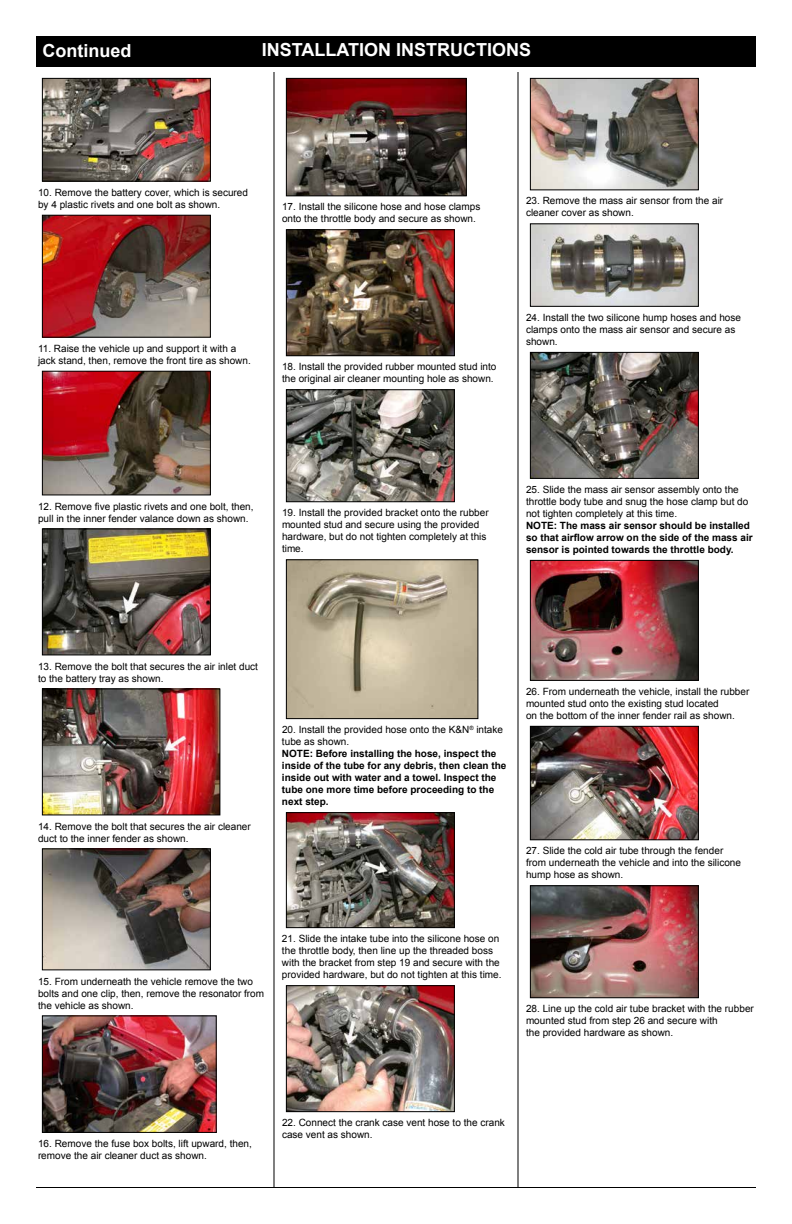
<style>
.page{position:relative;width:792px;height:1224px;background:#fff}
.page>*{position:absolute;margin:0;border:0;box-sizing:border-box;transform-origin:0 0}
.t1{font:700 18px "Arial";color:#fff}
.t2{font:10px/12px "Arial";color:#000}
.t3{font:700 10px/12px "Arial";color:#000}
</style>
<div class="page">
<div style="left:36px;top:36px;width:720px;height:31px;background:#000"></div>
<hr style="left:274px;top:72px;width:1px;height:1116px;background:#000">
<hr style="left:518px;top:72px;width:1px;height:1116px;background:#000">
<hr style="left:36px;top:1187px;width:720px;height:1px;background:#000">
<img style="left:44px;top:531px;width:165px;height:122px">
<div style="left:42px;top:529px;width:169px;height:126px;border:1px solid #000"></div>
<img style="left:44px;top:691px;width:174px;height:122px">
<div style="left:42px;top:689px;width:178px;height:126px;border:1px solid #000"></div>
<img style="left:44px;top:850px;width:165px;height:118px">
<div style="left:42px;top:848px;width:169px;height:122px;border:1px solid #000"></div>
<img style="left:44px;top:1018px;width:171px;height:113px">
<div style="left:42px;top:1016px;width:175px;height:117px;border:1px solid #000"></div>
<img style="left:288px;top:814px;width:165px;height:112px">
<div style="left:286px;top:812px;width:169px;height:116px;border:1px solid #000"></div>
<img style="left:288px;top:80px;width:177px;height:114px">
<div style="left:286px;top:78px;width:181px;height:118px;border:1px solid #000"></div>
<img style="left:288px;top:231px;width:165px;height:123px">
<div style="left:286px;top:229px;width:169px;height:127px;border:1px solid #000"></div>
<img style="left:288px;top:561px;width:188px;height:156px">
<div style="left:286px;top:559px;width:192px;height:160px;border:1px solid #000"></div>
<img style="left:288px;top:987px;width:165px;height:123px">
<div style="left:286px;top:985px;width:169px;height:127px;border:1px solid #000"></div>
<img style="left:532px;top:887px;width:165px;height:109px">
<div style="left:530px;top:885px;width:169px;height:113px;border:1px solid #000"></div>
<img style="left:532px;top:80px;width:165px;height:108px">
<div style="left:530px;top:78px;width:169px;height:112px;border:1px solid #000"></div>
<img style="left:532px;top:225px;width:165px;height:80px">
<div style="left:530px;top:223px;width:169px;height:84px;border:1px solid #000"></div>
<img style="left:532px;top:562px;width:165px;height:117px">
<div style="left:530px;top:560px;width:169px;height:121px;border:1px solid #000"></div>
<img style="left:532px;top:728px;width:165px;height:110px">
<div style="left:530px;top:726px;width:169px;height:114px;border:1px solid #000"></div>
<img style="left:532px;top:354px;width:165px;height:123px">
<div style="left:530px;top:352px;width:169px;height:127px;border:1px solid #000"></div>
<img style="left:288px;top:391px;width:165px;height:109px">
<div style="left:286px;top:389px;width:169px;height:113px;border:1px solid #000"></div>
<img style="left:44px;top:217px;width:165px;height:119px">
<div style="left:42px;top:215px;width:169px;height:123px;border:1px solid #000"></div>
<img style="left:44px;top:373px;width:165px;height:120px">
<div style="left:42px;top:371px;width:169px;height:124px;border:1px solid #000"></div>
<img style="left:44px;top:80px;width:165px;height:100px">
<div style="left:42px;top:78px;width:169px;height:104px;border:1px solid #000"></div>
<h1 class="t1" style="left:42px;top:38px;width:90px">Continued</h1>
<h1 class="t1" style="left:262px;top:37px;width:271px">INSTALLATION INSTRUCTIONS</h1>
<p class="t2" style="left:38px;top:186px;width:212px">10. Remove the battery cover, which is secured by 4 plastic rivets and one bolt as shown.</p>
<p class="t2" style="left:282px;top:201px;width:200px">17. Install the silicone hose and hose clamps onto the throttle body and secure as shown.</p>
<p class="t2" style="left:526px;top:195px;width:199px">23. Remove the mass air sensor from the air cleaner cover as shown.</p>
<p class="t2" style="left:38px;top:342px;width:214px">11. Raise the vehicle up and support it with a jack stand, then, remove the front tire as shown.</p>
<p class="t2" style="left:282px;top:361px;width:216px">18. Install the provided rubber mounted stud into the original air cleaner mounting hole as shown.</p>
<p class="t2" style="left:526px;top:312px;width:217px">24. Install the two silicone hump hoses and hose clamps onto the mass air sensor and secure as shown.</p>
<p class="t2" style="left:38px;top:500px;width:217px">12. Remove five plastic rivets and one bolt, then, pull in the inner fender valance down as shown.</p>
<p class="t2" style="left:282px;top:507px;width:208px">19. Install the provided bracket onto the rubber mounted stud and secure using the provided hardware, but do not tighten completely at this time.</p>
<p class="t2" style="left:526px;top:484px;width:224px">25. Slide the mass air sensor assembly onto the throttle body tube and snug the hose clamp but do not tighten completely at this time.</p>
<p class="t3" style="left:526px;top:520px;width:228px">NOTE: The mass air sensor should be installed so that airflow arrow on the side of the mass air sensor is pointed towards the throttle body.</p>
<p class="t2" style="left:38px;top:660px;width:222px">13. Remove the bolt that secures the air inlet duct to the battery tray as shown.</p>
<p class="t2" style="left:38px;top:820px;width:214px">14. Remove the bolt that secures the air cleaner duct to the inner fender as shown.</p>
<p class="t2" style="left:282px;top:724px;width:223px">20. Install the provided hose onto the K&amp;N<sup>®</sup> intake tube as shown.</p>
<p class="t3" style="left:282px;top:748px;width:226px">NOTE: Before installing the hose, inspect the inside of the tube for any debris, then clean the inside out with water and a towel. Inspect the tube one more time before proceeding to the next step.</p>
<p class="t2" style="left:526px;top:686px;width:225px">26. From underneath the vehicle, install the rubber mounted stud onto the existing stud located<br>on the bottom of the inner fender rail as shown.</p>
<p class="t2" style="left:526px;top:845px;width:217px">27. Slide the cold air tube through the fender from underneath the vehicle and into the silicone hump hose as shown.</p>
<p class="t2" style="left:38px;top:975px;width:228px">15. From underneath the vehicle remove the two bolts and one clip, then, remove the resonator from the vehicle as shown.</p>
<p class="t2" style="left:282px;top:933px;width:221px">21. Slide the intake tube into the silicone hose on the throttle body, then line up the threaded boss with the bracket from step 19 and secure with the provided hardware, but do not tighten at this time.</p>
<p class="t2" style="left:526px;top:1003px;width:229px">28. Line up the cold air tube bracket with the rubber mounted stud from step 26 and secure with<br>the provided hardware as shown.</p>
<p class="t2" style="left:38px;top:1138px;width:215px">16. Remove the fuse box bolts, lift upward, then, remove the air cleaner duct as shown.</p>
<p class="t2" style="left:282px;top:1117px;width:224px">22. Connect the crank case vent hose to the crank case vent as shown.</p>
</div>
